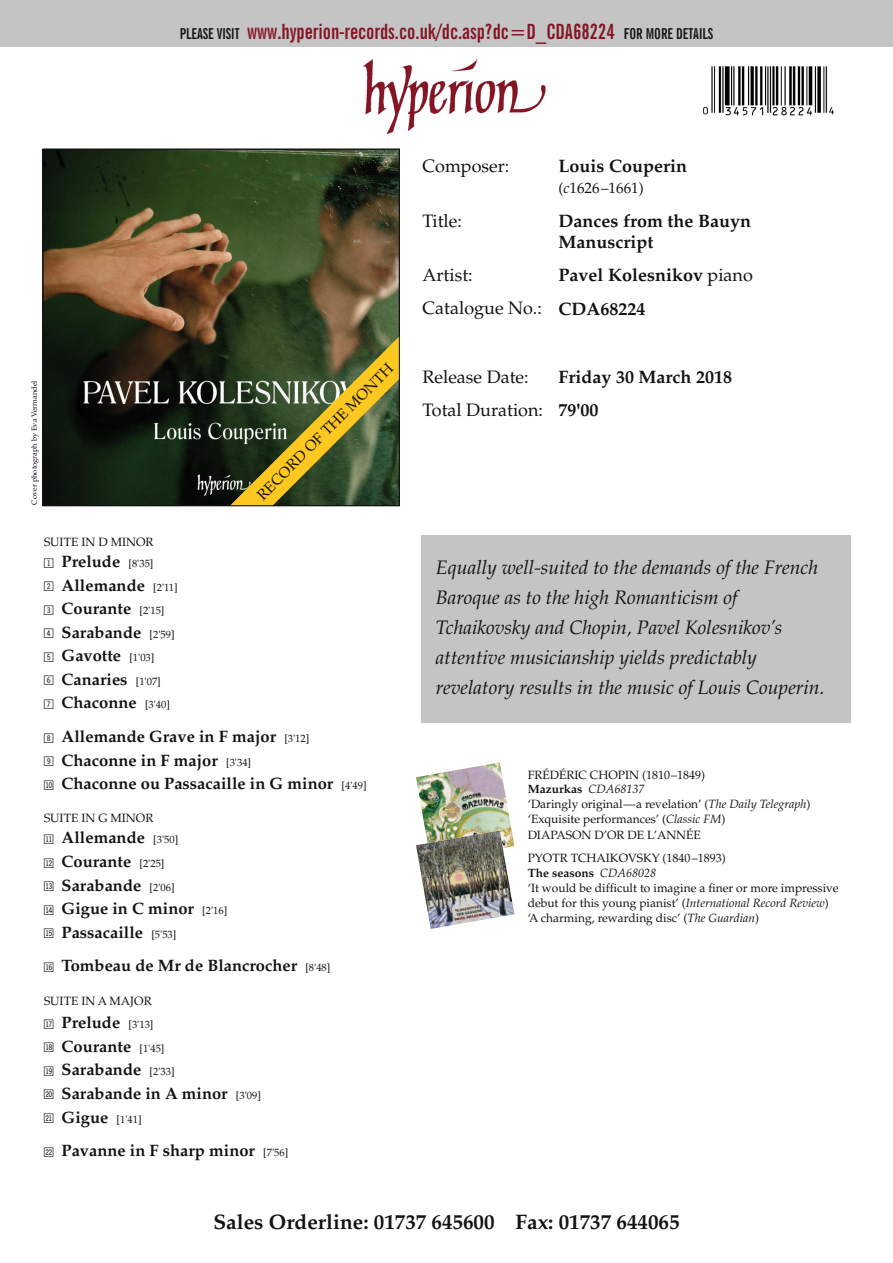
<style>
.page{position:relative;width:893px;height:1263px;background:#fff}
.page>*{position:absolute;margin:0;border:0;box-sizing:border-box;transform-origin:0 0}
.t1{font:700 extra-condensed 21px "News Gothic BT";color:#831524}
.t2{font:700 21px "Palatino";color:#141313}
.t3{font:italic 19.5px/30px "Palatino";color:#141313}
.t4{font:700 18px/21px "Palatino";color:#141313}
.t5{font:18px "Palatino";color:#141313}
.t6{font:700 16.5px/23.5px "Palatino";color:#141313}
.t7{font:15px "Palatino";color:#141313}
.t8{font:12px/14.9px "Palatino";color:#141313}
.t9{font:10.5px "Palatino";color:#141313}
.t10{font:7.5px "Palatino";color:#141313}
.s1{font-size:15px;color:#141313}
.s2{font-family:"Doubledigits Square";font-weight:400;font-size:12px}
.s3{font-weight:400;font-size:10.5px}
.s4{font-family:"Doubledigits Square";font-size:12px}
.s5{font-weight:700;font-size:16.5px}
.s6{font-style:italic}
.s7{font-weight:400}
.s8{font-weight:700}
</style>
<div class="page">
<img style="left:362px;top:58px;width:184px;height:77px">
<img style="left:702px;top:66px;width:132px;height:50px">
<img style="left:45px;top:151px;width:353px;height:353px">
<svg style="left:230px;top:336px;width:168px;height:168px;background:#686b31"></svg>
<div style="left:43px;top:149px;width:357px;height:357px;border:1px solid #141313"></div>
<div style="left:421px;top:536px;width:429px;height:187px;background:#c4c4c4"></div>
<div style="left:0;top:0;width:893px;height:47px;background:#c4c4c4"></div>
<img style="left:416px;top:762px;width:96px;height:68px">
<img style="left:416px;top:830px;width:98px;height:99px">
<p class="t1" style="left:180px;top:23px;width:535px"><span class="s1">PLEASE VISIT</span> www.hyperion-records.co.uk/dc.asp?dc=D_CDA68224 <span class="s1">FOR MORE DETAILS</span></p>
<p class="t10" style="left:31px;top:504px;width:126px;rotate:-90deg">Cover photograph by Eva Vermandel</p>
<p class="t7" style="left:255px;top:493px;width:187px;rotate:-45deg">RECORD OF THE MONTH</p>
<p class="t8" style="left:44px;top:536px;width:111px">SUITE IN D MINOR</p>
<p class="t6" style="left:44px;top:551px;width:135px"><span class="s2">1</span> Prelude <span class="s3">[8'35]<br></span><span class="s2">2</span> Allemande <span class="s3">[2'11]<br></span><span class="s2">3</span> Courante <span class="s3">[2'15]<br></span><span class="s2">4</span> Sarabande <span class="s3">[2'59]<br></span><span class="s2">5</span> Gavotte <span class="s3">[1'03]<br></span><span class="s2">6</span> Canaries <span class="s3">[1'07]<br></span><span class="s2">7</span> Chaconne <span class="s3">[3'40]</span></p>
<p class="t6" style="left:44px;top:726px;width:324px"><span class="s2">8</span> Allemande Grave in F major <span class="s3">[3'12]<br></span><span class="s2">9</span> Chaconne in F major <span class="s3">[3'34]<br></span><span class="s2">BL</span> Chaconne ou Passacaille in G minor <span class="s3">[4'49]</span></p>
<p class="t8" style="left:44px;top:812px;width:111px">SUITE IN G MINOR</p>
<p class="t6" style="left:44px;top:828px;width:185px"><span class="s2">BM</span> Allemande <span class="s3">[3'50]<br></span><span class="s2">BN</span> Courante <span class="s3">[2'25]<br></span><span class="s2">BO</span> Sarabande <span class="s3">[2'06]<br></span><span class="s2">BP</span> Gigue in C minor <span class="s3">[2'16]<br></span><span class="s2">BQ</span> Passacaille <span class="s3">[5'53]</span></p>
<p class="t6" style="left:44px;top:956px;width:288px"><span class="s2">BR</span> Tombeau de Mr de Blancrocher <span class="s3">[8'48]</span></p>
<p class="t8" style="left:44px;top:994px;width:109px">SUITE IN A MAJOR</p>
<p class="t6" style="left:44px;top:1013px;width:218px"><span class="s2">BS</span> Prelude <span class="s3">[3'13]<br></span><span class="s2">BT</span> Courante <span class="s3">[1'45]<br></span><span class="s2">BU</span> Sarabande <span class="s3">[2'33]<br></span><span class="s2">CL</span> Sarabande in A minor <span class="s3">[3'09]</span></p>
<p class="t9" style="left:44px;top:1115px;width:99px"><span class="s4">CM</span> <span class="s5">Gigue</span> [1'41]</p>
<p class="t6" style="left:44px;top:1141px;width:246px"><span class="s2">CN</span> Pavanne in F sharp minor <span class="s3">[7'56]</span></p>
<p class="t5" style="left:422px;top:159px;width:88px">Composer:</p>
<p class="t4" style="left:559px;top:157px;width:130px">Louis Couperin</p>
<p class="t7" style="left:559px;top:182px;width:87px">(<span class="s6">c</span>1626–1661)</p>
<p class="t5" style="left:422px;top:214px;width:41px">Title:</p>
<p class="t4" style="left:559px;top:212px;width:194px">Dances from the Bauyn<br>Manuscript</p>
<p class="t5" style="left:422px;top:268px;width:52px">Artist:</p>
<p class="t4" style="left:422px;top:261px;width:332px;line-height:33px;text-indent:136px">Pavel Kolesnikov <span class="s7">piano<br>Catalogue No.:</span> CDA68224</p>
<p class="t5" style="left:422px;top:370px;width:108px">Release Date:</p>
<p class="t4" style="left:422px;top:362px;width:311px;line-height:33.8px;text-indent:136px">Friday 30 March 2018<br><span class="s7">Total Duration:</span> 79'00</p>
<p class="t3" style="left:436px;top:554px;width:390px">Equally well-suited to the demands of the French Baroque as to the high Romanticism of Tchaikovsky and Chopin, Pavel Kolesnikov’s attentive musicianship yields predictably revelatory results in the music of Louis Couperin.</p>
<p class="t8" style="left:528px;top:769px;width:284px">FRÉDÉRIC CHOPIN (1810–1849)<br><span class="s8">Mazurkas</span> <span class="s6">CDA68137<br></span>‘Daringly original—a revelation’ (<span class="s6">The Daily Telegraph</span>) ‘Exquisite performances’ (<span class="s6">Classic FM</span>)<br>DIAPASON D’OR DE L’ANNÉE</p>
<p class="t8" style="left:528px;top:852px;width:313px">PYOTR TCHAIKOVSKY (1840–1893)<br><span class="s8">The seasons</span> <span class="s6">CDA68028<br></span>‘It would be difficult to imagine a finer or more impressive debut for this young pianist’ (<span class="s6">International Record Review</span>) ‘A charming, rewarding disc’ (<span class="s6">The Guardian</span>)</p>
<p class="t2" style="left:213px;top:1213px;width:468px">Sales Orderline: 01737 645600 Fax: 01737 644065</p>
</div>
